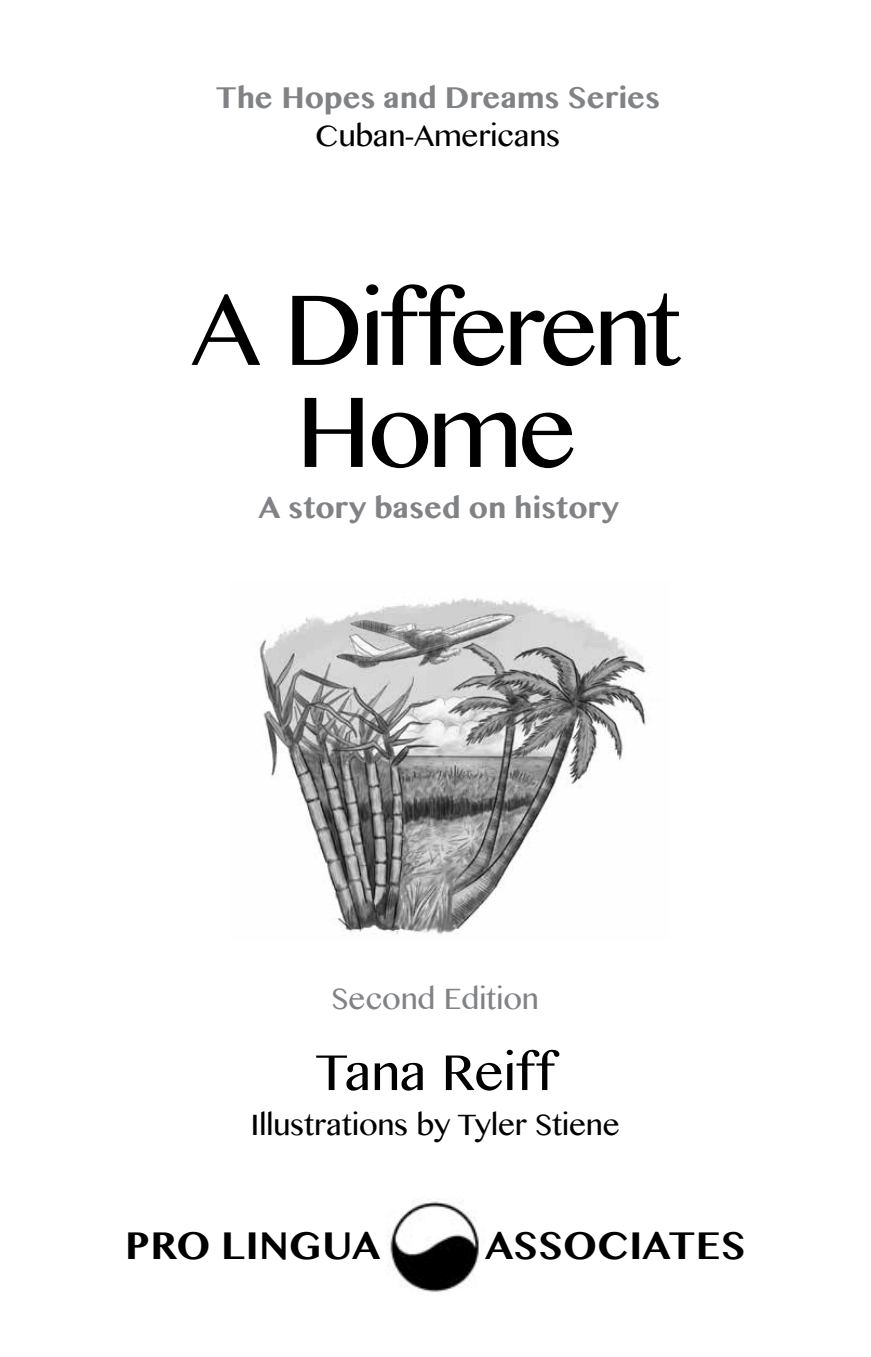
<style>
.page{position:relative;width:871px;height:1357px;background:#fff}
.page>*{position:absolute;margin:0;border:0;box-sizing:border-box;transform-origin:0 0}
.t1{font:108px "Telugu MN";letter-spacing:-.035em;color:#000}
.t2{font:54px "Telugu MN";color:#000}
.t3{font:700 40.5px "Telugu MN";color:#000}
.t4{font:700 31.5px "Telugu MN";color:#808285}
.t5{font:31.5px "Telugu MN";color:#000}
.t6{font:31.5px "Telugu MN";color:#808285}
</style>
<div class="page">
<img style="left:386px;top:1199px;width:93px;height:93px">
<img style="left:259px;top:598px;width:387px;height:337px">
<p class="t4" style="left:216px;top:79px;width:446px">The Hopes and Dreams Series</p>
<p class="t5" style="left:315px;top:117px;width:246px">Cuban-Americans</p>
<h1 class="t1" style="left:191px;top:264px;width:491px">A Different</h1>
<h1 class="t1" style="left:296px;top:366px;width:283px">Home</h1>
<p class="t4" style="left:258px;top:488px;width:362px">A story based on history</p>
<p class="t6" style="left:332px;top:980px;width:208px">Second Edition</p>
<h2 class="t2" style="left:315px;top:1040px;width:242px">Tana Reiff</h2>
<p class="t5" style="left:251px;top:1106px;width:370px">Illustrations by Tyler Stiene</p>
<p class="t3" style="left:125px;top:1221px;width:256px">PRO LINGUA</p>
<p class="t3" style="left:485px;top:1221px;width:262px">ASSOCIATES</p>
</div>
